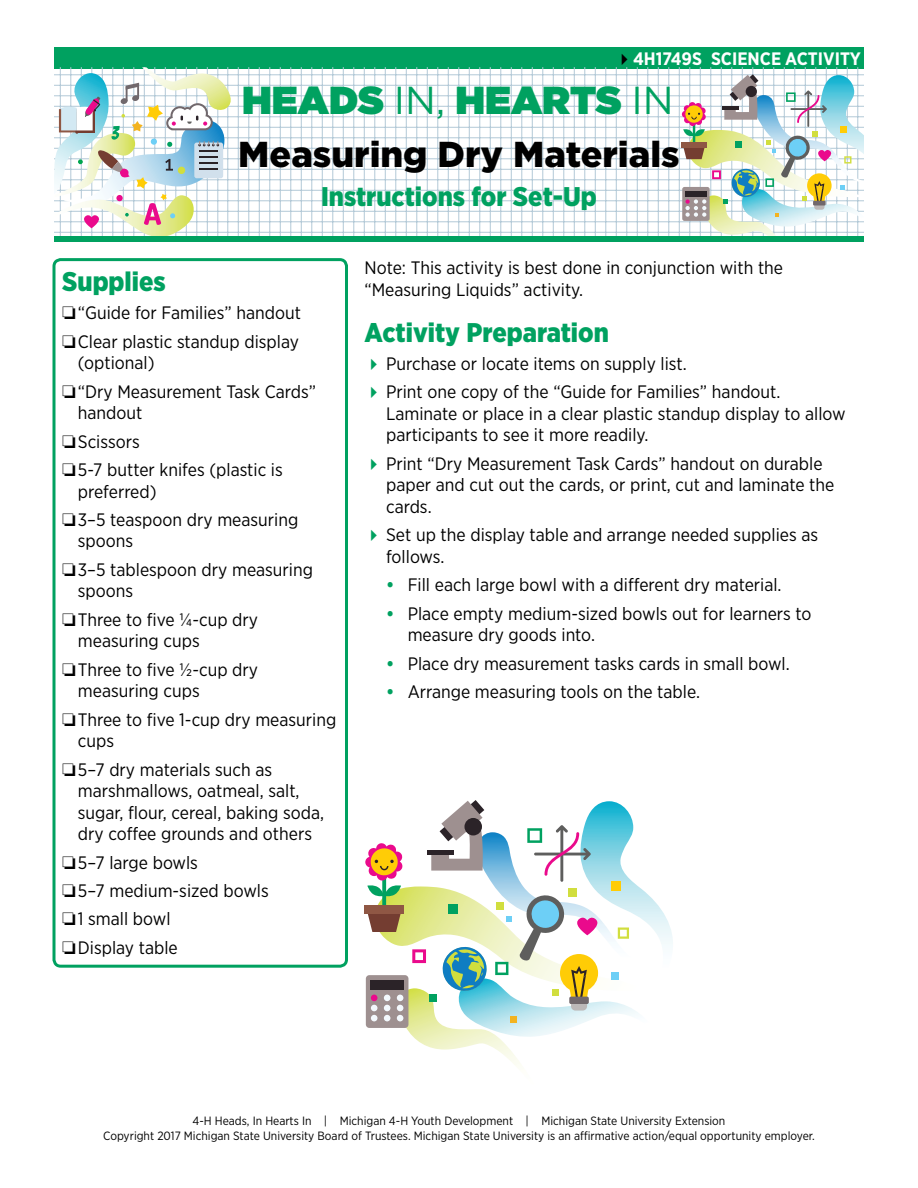
<style>
.page{position:relative;width:918px;height:1188px;background:#fff}
.page>*{position:absolute;margin:0;border:0;box-sizing:border-box;transform-origin:0 0}
.t1{font:900 39px "Gotham";color:#00a160}
.Headline{font:900 36px "Gotham";color:#000}
.Subhead1{font:900 27px "Gotham Narrow";color:#00a160}
.Body{font:18px/21.6px "Gotham Narrow";color:#000}
.t2{font:700 18px "Gotham Narrow";color:#fff}
.t3{font:12px/14.4px "Gotham Narrow";color:#000;text-align:center}
.s1{color:#000}
.s2{font-weight:400}
.s3{font-weight:700;color:#00a160}
</style>
<div class="page">
<div style="left:54px;top:47px;width:810px;height:21px;background:#00a160"></div>
<hr style="left:54px;top:74px;width:810px;height:1px;background:#b3c9d7">
<hr style="left:54px;top:85px;width:810px;height:1px;background:#b3c9d7">
<hr style="left:54px;top:95px;width:810px;height:1px;background:#b3c9d7">
<hr style="left:54px;top:106px;width:810px;height:1px;background:#b3c9d7">
<hr style="left:54px;top:116px;width:810px;height:1px;background:#b3c9d7">
<hr style="left:54px;top:127px;width:810px;height:1px;background:#b3c9d7">
<hr style="left:54px;top:137px;width:810px;height:1px;background:#b3c9d7">
<hr style="left:54px;top:148px;width:810px;height:1px;background:#b3c9d7">
<hr style="left:54px;top:158px;width:810px;height:1px;background:#b3c9d7">
<hr style="left:54px;top:169px;width:810px;height:1px;background:#b3c9d7">
<hr style="left:54px;top:179px;width:810px;height:1px;background:#b3c9d7">
<hr style="left:54px;top:190px;width:810px;height:1px;background:#b3c9d7">
<hr style="left:54px;top:200px;width:810px;height:1px;background:#b3c9d7">
<hr style="left:54px;top:211px;width:810px;height:1px;background:#b3c9d7">
<hr style="left:54px;top:221px;width:810px;height:1px;background:#b3c9d7">
<hr style="left:54px;top:232px;width:810px;height:1px;background:#b3c9d7">
<hr style="left:385px;top:67px;width:1px;height:170px;background:#b3c9d7">
<hr style="left:374px;top:67px;width:1px;height:170px;background:#b3c9d7">
<hr style="left:364px;top:67px;width:1px;height:170px;background:#b3c9d7">
<hr style="left:353px;top:67px;width:1px;height:170px;background:#b3c9d7">
<hr style="left:343px;top:67px;width:1px;height:170px;background:#b3c9d7">
<hr style="left:332px;top:67px;width:1px;height:170px;background:#b3c9d7">
<hr style="left:322px;top:67px;width:1px;height:170px;background:#b3c9d7">
<hr style="left:311px;top:67px;width:1px;height:170px;background:#b3c9d7">
<hr style="left:301px;top:67px;width:1px;height:170px;background:#b3c9d7">
<hr style="left:290px;top:67px;width:1px;height:170px;background:#b3c9d7">
<hr style="left:280px;top:67px;width:1px;height:170px;background:#b3c9d7">
<hr style="left:269px;top:67px;width:1px;height:170px;background:#b3c9d7">
<hr style="left:259px;top:67px;width:1px;height:170px;background:#b3c9d7">
<hr style="left:248px;top:67px;width:1px;height:170px;background:#b3c9d7">
<hr style="left:238px;top:67px;width:1px;height:170px;background:#b3c9d7">
<hr style="left:553px;top:67px;width:1px;height:170px;background:#b3c9d7">
<hr style="left:542px;top:67px;width:1px;height:170px;background:#b3c9d7">
<hr style="left:532px;top:67px;width:1px;height:170px;background:#b3c9d7">
<hr style="left:521px;top:67px;width:1px;height:170px;background:#b3c9d7">
<hr style="left:511px;top:67px;width:1px;height:170px;background:#b3c9d7">
<hr style="left:500px;top:67px;width:1px;height:170px;background:#b3c9d7">
<hr style="left:490px;top:67px;width:1px;height:170px;background:#b3c9d7">
<hr style="left:479px;top:67px;width:1px;height:170px;background:#b3c9d7">
<hr style="left:469px;top:67px;width:1px;height:170px;background:#b3c9d7">
<hr style="left:458px;top:67px;width:1px;height:170px;background:#b3c9d7">
<hr style="left:448px;top:67px;width:1px;height:170px;background:#b3c9d7">
<hr style="left:437px;top:67px;width:1px;height:170px;background:#b3c9d7">
<hr style="left:427px;top:67px;width:1px;height:170px;background:#b3c9d7">
<hr style="left:416px;top:67px;width:1px;height:170px;background:#b3c9d7">
<hr style="left:406px;top:67px;width:1px;height:170px;background:#b3c9d7">
<hr style="left:395px;top:67px;width:1px;height:170px;background:#b3c9d7">
<hr style="left:721px;top:67px;width:1px;height:170px;background:#b3c9d7">
<hr style="left:710px;top:67px;width:1px;height:170px;background:#b3c9d7">
<hr style="left:700px;top:67px;width:1px;height:170px;background:#b3c9d7">
<hr style="left:689px;top:67px;width:1px;height:170px;background:#b3c9d7">
<hr style="left:679px;top:67px;width:1px;height:170px;background:#b3c9d7">
<hr style="left:668px;top:67px;width:1px;height:170px;background:#b3c9d7">
<hr style="left:658px;top:67px;width:1px;height:170px;background:#b3c9d7">
<hr style="left:647px;top:67px;width:1px;height:170px;background:#b3c9d7">
<hr style="left:637px;top:67px;width:1px;height:170px;background:#b3c9d7">
<hr style="left:626px;top:67px;width:1px;height:170px;background:#b3c9d7">
<hr style="left:616px;top:67px;width:1px;height:170px;background:#b3c9d7">
<hr style="left:605px;top:67px;width:1px;height:170px;background:#b3c9d7">
<hr style="left:595px;top:67px;width:1px;height:170px;background:#b3c9d7">
<hr style="left:584px;top:67px;width:1px;height:170px;background:#b3c9d7">
<hr style="left:574px;top:67px;width:1px;height:170px;background:#b3c9d7">
<hr style="left:563px;top:67px;width:1px;height:170px;background:#b3c9d7">
<hr style="left:857px;top:67px;width:1px;height:170px;background:#b3c9d7">
<hr style="left:847px;top:67px;width:1px;height:170px;background:#b3c9d7">
<hr style="left:836px;top:67px;width:1px;height:170px;background:#b3c9d7">
<hr style="left:826px;top:67px;width:1px;height:170px;background:#b3c9d7">
<hr style="left:815px;top:67px;width:1px;height:170px;background:#b3c9d7">
<hr style="left:805px;top:67px;width:1px;height:170px;background:#b3c9d7">
<hr style="left:794px;top:67px;width:1px;height:170px;background:#b3c9d7">
<hr style="left:784px;top:67px;width:1px;height:170px;background:#b3c9d7">
<hr style="left:773px;top:67px;width:1px;height:170px;background:#b3c9d7">
<hr style="left:763px;top:67px;width:1px;height:170px;background:#b3c9d7">
<hr style="left:752px;top:67px;width:1px;height:170px;background:#b3c9d7">
<hr style="left:742px;top:67px;width:1px;height:170px;background:#b3c9d7">
<hr style="left:731px;top:67px;width:1px;height:170px;background:#b3c9d7">
<div style="left:681px;top:142px;width:26px;height:6px;background:#8f5744"></div>
<svg style="left:54px;top:67px;width:182px;height:169px"></svg>
<svg style="left:682px;top:74px;width:182px;height:162px"></svg>
<div style="left:54px;top:236px;width:810px;height:6px;background:#00a160"></div>
<div style="left:52px;top:258px;width:296px;height:710px;border:3px solid #00a160;border-radius:7px"></div>
<div style="left:364px;top:905px;width:40px;height:9px;background:#8f5744"></div>
<svg style="left:365px;top:800px;width:308px;height:266px"></svg>
<p class="t2" style="left:615px;top:47px;width:247px"><span class="s1">✔</span>4H1749S SCIENCE ACTIVITY</p>
<h1 class="t1" style="left:242px;top:73px;width:433px">HEADS <span class="s2">IN,</span> HEARTS <span class="s2">IN</span></h1>
<p class="Headline" style="left:238px;top:129px;width:443px">Measuring Dry Materials</p>
<p class="Subhead1" style="left:321px;top:179px;width:277px">Instructions for Set-Up</p>
<p class="Subhead1" style="left:62px;top:264px;width:105px">Supplies</p>
<p class="Body" style="left:62px;top:302px;width:240px">❏“Guide for Families” handout</p>
<p class="Body" style="left:78px;top:330px;width:223px;text-indent:-16px">❏Clear plastic standup display (optional)</p>
<p class="Body" style="left:78px;top:380px;width:240px;text-indent:-16px">❏“Dry Measurement Task Cards” handout</p>
<p class="Body" style="left:62px;top:430px;width:79px">❏Scissors</p>
<p class="Body" style="left:78px;top:458px;width:206px;text-indent:-16px">❏5-7 butter knifes (plastic is preferred)</p>
<p class="Body" style="left:78px;top:508px;width:222px;text-indent:-16px">❏3–5 teaspoon dry measuring spoons</p>
<p class="Body" style="left:78px;top:558px;width:237px;text-indent:-16px">❏3–5 tablespoon dry measuring spoons</p>
<p class="Body" style="left:78px;top:608px;width:182px;text-indent:-16px">❏Three to five ¼-cup dry measuring cups</p>
<p class="Body" style="left:78px;top:658px;width:182px;text-indent:-16px">❏Three to five ½-cup dry measuring cups</p>
<p class="Body" style="left:78px;top:708px;width:260px;text-indent:-16px">❏Three to five 1-cup dry measuring cups</p>
<p class="Body" style="left:78px;top:758px;width:248px;text-indent:-16px">❏5–7 dry materials such as marshmallows, oatmeal, salt, sugar, flour, cereal, baking soda, dry coffee grounds and others</p>
<p class="Body" style="left:62px;top:851px;width:137px">❏5–7 large bowls</p>
<p class="Body" style="left:62px;top:880px;width:208px">❏5–7 medium-sized bowls</p>
<p class="Body" style="left:62px;top:908px;width:110px">❏1 small bowl</p>
<p class="Body" style="left:62px;top:936px;width:117px">❏Display table</p>
<p class="Body" style="left:364px;top:257px;width:420px">Note: This activity is best done in conjunction with the “Measuring Liquids” activity.</p>
<p class="Subhead1" style="left:364px;top:314px;width:246px">Activity Preparation</p>
<p class="Body" style="left:386px;top:352px;width:302px">Purchase or locate items on supply list.</p>
<p class="Body" style="left:386px;top:381px;width:461px">Print one copy of the “Guide for Families” handout.<br>Laminate or place in a clear plastic standup display to allow participants to see it more readily.</p>
<p class="Body" style="left:386px;top:452px;width:450px">Print “Dry Measurement Task Cards” handout on durable paper and cut out the cards, or print, cut and laminate the cards.</p>
<p class="Body" style="left:386px;top:524px;width:434px">Set up the display table and arrange needed supplies as follows.</p>
<p class="Body" style="left:386px;top:574px;width:397px"><span class="s3">•</span> Fill each large bowl with a different dry material.</p>
<p class="Body" style="left:408px;top:602px;width:405px;text-indent:-22px"><span class="s3">•</span> Place empty medium-sized bowls out for learners to measure dry goods into.</p>
<p class="Body" style="left:386px;top:652px;width:405px"><span class="s3">•</span> Place dry measurement tasks cards in small bowl.</p>
<p class="Body" style="left:386px;top:680px;width:315px"><span class="s3">•</span> Arrange measuring tools on the table.</p>
<p class="t3" style="left:103px;top:1114px;width:713px">4-H Heads, In Hearts In | Michigan 4-H Youth Development | Michigan State University Extension<br>Copyright 2017 Michigan State University Board of Trustees. Michigan State University is an affirmative action/equal opportunity employer.</p>
</div>
